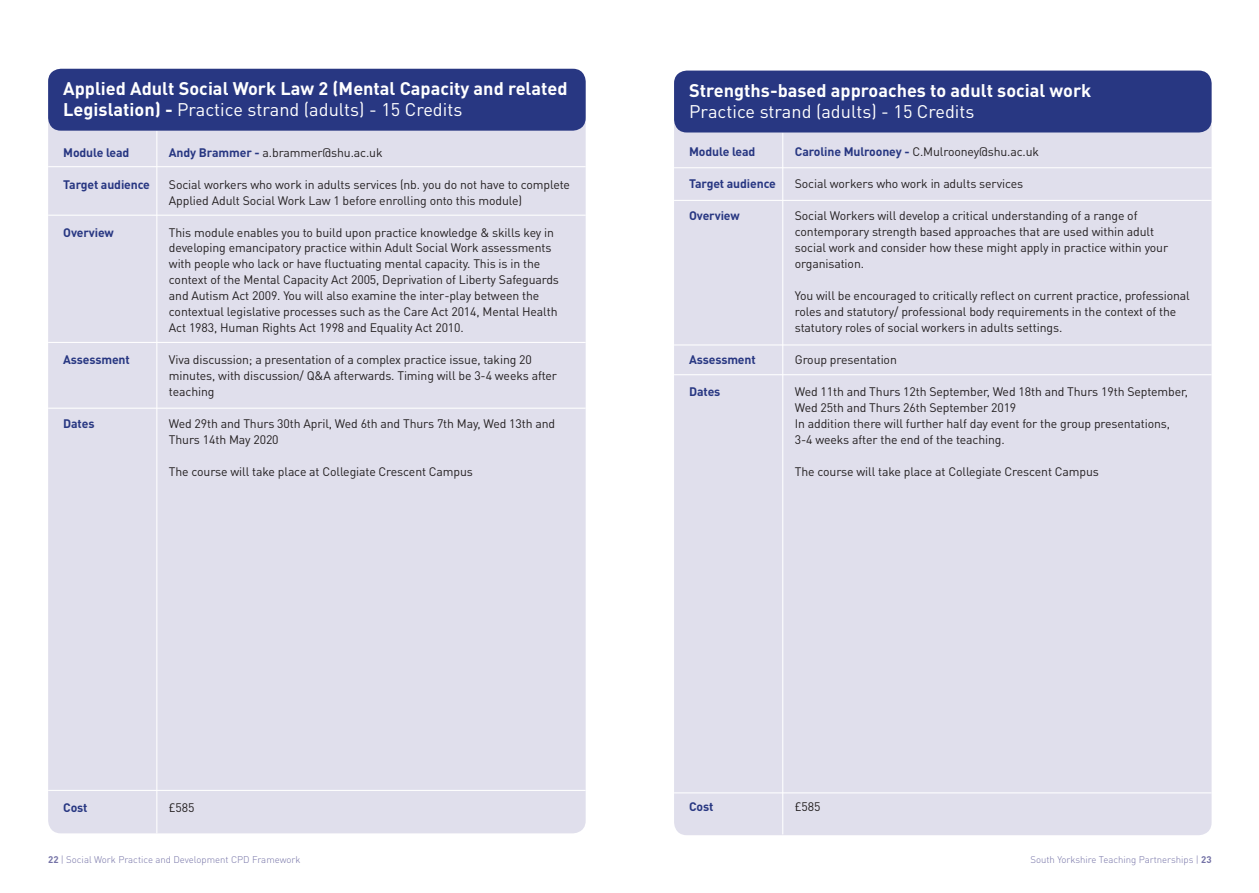
<style>
.page{position:relative;width:1259px;height:893px;background:#fff}
.page>*{position:absolute;margin:0;border:0;box-sizing:border-box;transform-origin:0 0}
.t1{font:700 18.15px/21.8px "DIN Pro";color:#fff}
.t2{font:18.15px "DIN Pro";color:#fff}
.t3{font:12.3px/15.9px "DIN Pro";letter-spacing:-.01em;color:#231f20}
.t4{font:700 12.3px "DIN Pro";letter-spacing:-.01em;color:#283782}
.t5{font:300 9.6px "DIN Pro";color:#7472a6}
.s1{font-weight:400}
.s2{font-weight:700;color:#283782}
.s3{font-weight:700}
</style>
<div class="page">
<div style="left:48px;top:69px;width:537px;height:764px;background:#e0dfec;border-radius:13px"></div>
<hr style="left:156px;top:131px;width:1px;height:702px;background:#fff">
<hr style="left:48px;top:342px;width:537px;height:1px;background:#fff">
<hr style="left:48px;top:408px;width:537px;height:1px;background:#fff">
<hr style="left:48px;top:790px;width:537px;height:1px;background:#fff">
<hr style="left:48px;top:215px;width:537px;height:1px;background:#fff">
<hr style="left:48px;top:166px;width:537px;height:1px;background:#fff">
<div style="left:48px;top:69px;width:537px;height:62px;background:#283782;border-radius:13px"></div>
<div style="left:674px;top:71px;width:537px;height:764px;background:#e0dfec;border-radius:13px"></div>
<hr style="left:782px;top:132px;width:1px;height:702px;background:#fff">
<hr style="left:674px;top:167px;width:537px;height:1px;background:#fff">
<hr style="left:674px;top:200px;width:537px;height:1px;background:#fff">
<hr style="left:674px;top:344px;width:537px;height:1px;background:#fff">
<hr style="left:674px;top:374px;width:537px;height:1px;background:#fff">
<div style="left:674px;top:71px;width:537px;height:61px;background:#283782;border-radius:13px"></div>
<hr style="left:674px;top:792px;width:537px;height:1px;background:#fff">
<p class="t1" style="left:63px;top:76px;width:506px">Applied Adult Social Work Law 2 (Mental Capacity and related<br>Legislation) - <span class="s1">Practice strand (adults) - 15 Credits</span></p>
<p class="t4" style="left:63px;top:144px;width:68px">Module lead</p>
<p class="t4" style="left:63px;top:176px;width:88px">Target audience</p>
<p class="t4" style="left:63px;top:224px;width:52px">Overview</p>
<p class="t4" style="left:63px;top:351px;width:68px">Assessment</p>
<p class="t4" style="left:63px;top:415px;width:33px">Dates</p>
<p class="t3" style="left:169px;top:144px;width:215px"><span class="s2">Andy Brammer -</span> a.brammer@shu.ac.uk</p>
<p class="t3" style="left:169px;top:176px;width:403px">Social workers who work in adults services (nb. you do not have to complete<br>Applied Adult Social Work Law 1 before enrolling onto this module)</p>
<p class="t3" style="left:169px;top:224px;width:392px">This module enables you to build upon practice knowledge &amp; skills key in developing emancipatory practice within Adult Social Work assessments with people who lack or have fluctuating mental capacity. This is in the context of the Mental Capacity Act 2005, Deprivation of Liberty Safeguards and Autism Act 2009. You will also examine the inter-play between the contextual legislative processes such as the Care Act 2014, Mental Health Act 1983, Human Rights Act 1998 and Equality Act 2010.</p>
<p class="t3" style="left:169px;top:351px;width:390px">Viva discussion; a presentation of a complex practice issue, taking 20 minutes, with discussion/ Q&amp;A afterwards. Timing will be 3-4 weeks after teaching</p>
<p class="t3" style="left:169px;top:415px;width:388px">Wed 29th and Thurs 30th April, Wed 6th and Thurs 7th May, Wed 13th and<br>Thurs 14th May 2020</p>
<p class="t3" style="left:169px;top:463px;width:305px">The course will take place at Collegiate Crescent Campus</p>
<p class="t1" style="left:689px;top:78px;width:404px">Strengths-based approaches to adult social work</p>
<p class="t2" style="left:689px;top:99px;width:287px">Practice strand (adults) - 15 Credits</p>
<p class="t4" style="left:689px;top:143px;width:68px">Module lead</p>
<p class="t4" style="left:689px;top:175px;width:88px">Target audience</p>
<p class="t4" style="left:689px;top:207px;width:52px">Overview</p>
<p class="t4" style="left:689px;top:351px;width:68px">Assessment</p>
<p class="t4" style="left:689px;top:383px;width:33px">Dates</p>
<p class="t3" style="left:795px;top:143px;width:246px"><span class="s2">Caroline Mulrooney -</span> C.Mulrooney@shu.ac.uk</p>
<p class="t3" style="left:795px;top:175px;width:230px">Social workers who work in adults services</p>
<p class="t3" style="left:795px;top:207px;width:375px">Social Workers will develop a critical understanding of a range of contemporary strength based approaches that are used within adult social work and consider how these might apply in practice within your organisation.</p>
<p class="t3" style="left:795px;top:287px;width:396px">You will be encouraged to critically reflect on current practice, professional roles and statutory/ professional body requirements in the context of the statutory roles of social workers in adults settings.</p>
<p class="t3" style="left:795px;top:351px;width:104px">Group presentation</p>
<p class="t3" style="left:795px;top:383px;width:394px">Wed 11th and Thurs 12th September, Wed 18th and Thurs 19th September,<br>Wed 25th and Thurs 26th September 2019</p>
<p class="t3" style="left:795px;top:415px;width:377px">In addition there will further half day event for the group presentations,</p>
<p class="t3" style="left:795px;top:431px;width:211px">3-4 weeks after the end of the teaching.</p>
<p class="t3" style="left:795px;top:463px;width:305px">The course will take place at Collegiate Crescent Campus</p>
<p class="t4" style="left:63px;top:799px;width:26px">Cost</p>
<p class="t3" style="left:169px;top:799px;width:27px">£585</p>
<p class="t4" style="left:689px;top:798px;width:26px">Cost</p>
<p class="t3" style="left:795px;top:798px;width:27px">£585</p>
<p class="t5" style="left:48px;top:853px;width:254px"><span class="s3">22</span> | Social Work Practice and Development CPD Framework</p>
<p class="t5" style="left:1030px;top:853px;width:183px">South Yorkshire Teaching Partnerships | <span class="s3">23</span></p>
</div>
